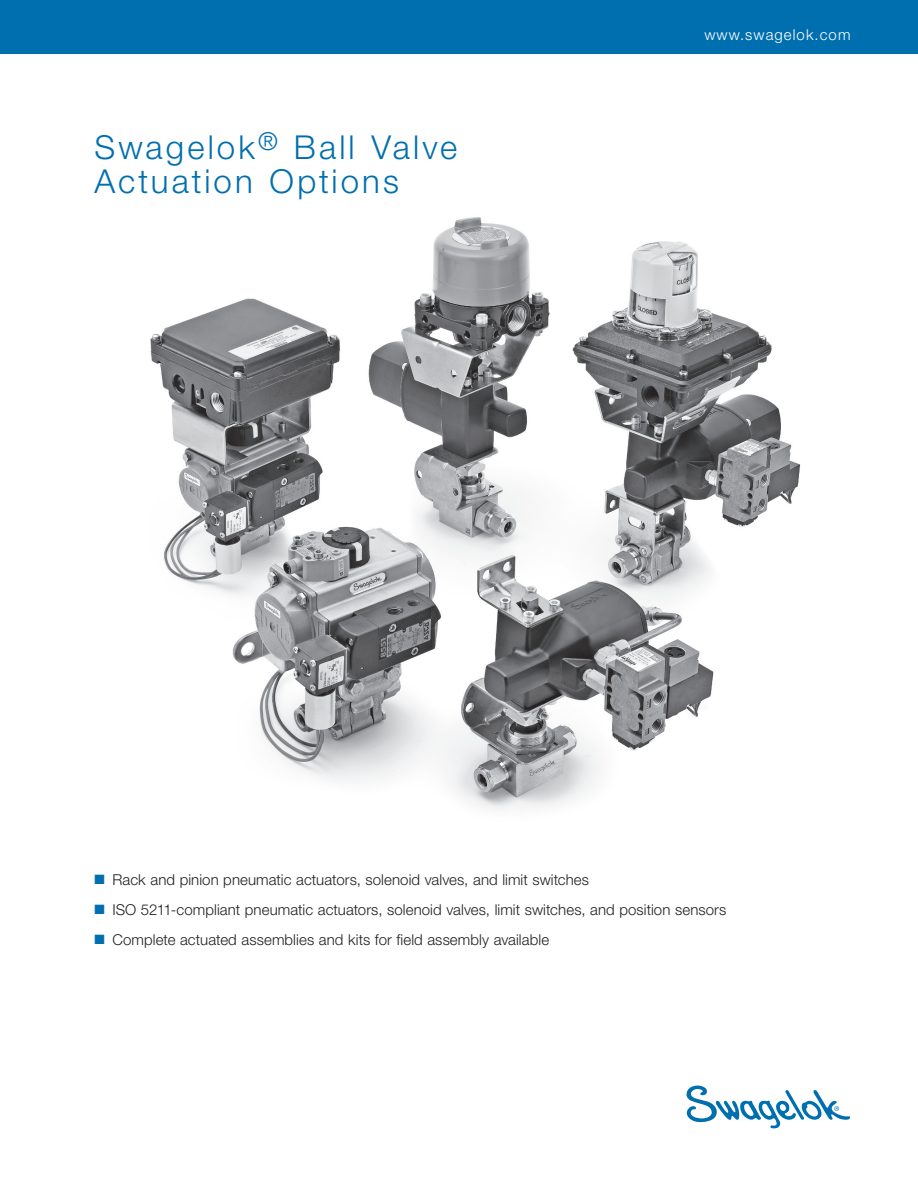
<style>
.page{position:relative;width:918px;height:1188px;background:#fff}
.page>*{position:absolute;margin:0;border:0;box-sizing:border-box;transform-origin:0 0}
.t1{font:300 33px/34.5px "Helvetica Neue LT Std";letter-spacing:.095em;color:#006faf}
.bullets{font:300 15px "Helvetica Neue LT Std";letter-spacing:.005em;color:#231f20}
.t2{font:300 15px "Helvetica Neue LT Std";letter-spacing:.07em;color:#fff}
.s1{color:#006faf}
</style>
<div class="page">
<svg style="left:687px;top:1086px;width:163px;height:42px"></svg>
<div style="left:0;top:0;width:918px;height:54px;background:#006faf"></div>
<img style="left:150px;top:217px;width:651px;height:592px">
<p class="t1" style="left:94px;top:129px;width:364px">Swagelok<sup>®</sup> Ball Valve<br>Actuation Options</p>
<p class="t2" style="left:704px;top:26px;width:148px">www.swagelok.com</p>
<p class="bullets" style="left:94px;top:871px;width:496px"><span class="s1">■</span> Rack and pinion pneumatic actuators, solenoid valves, and limit switches</p>
<p class="bullets" style="left:94px;top:901px;width:633px"><span class="s1">■</span> ISO 5211-compliant pneumatic actuators, solenoid valves, limit switches, and position sensors</p>
<p class="bullets" style="left:94px;top:931px;width:456px"><span class="s1">■</span> Complete actuated assemblies and kits for field assembly available</p>
</div>
